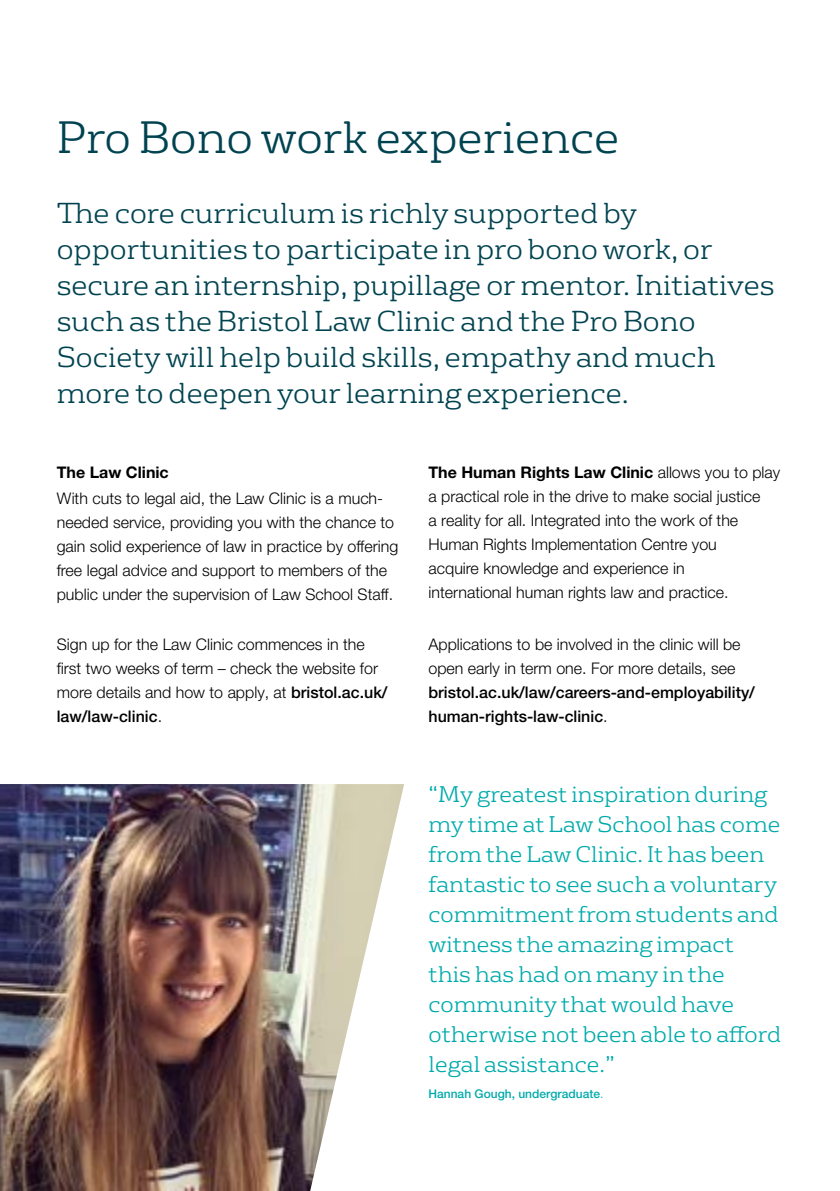
<style>
.page{position:relative;width:840px;height:1191px;background:#fff}
.page>*{position:absolute;margin:0;border:0;box-sizing:border-box;transform-origin:0 0}
.t1{font:300 44px "FS Rufus";color:#004350}
.t2{font:300 28px/36px "FS Rufus";color:#004350}
.t3{font:300 22px/30px "FS Rufus";color:#00aaab}
.t4{font:300 16px/24px "Helvetica Neue LT Pro";color:#000}
.t5{font:500 16px/24px "Helvetica Neue LT Pro";color:#000}
.t6{font:700 16px "Helvetica Neue LT Pro";color:#000}
.t7{font:500 12px "Helvetica Neue LT Pro";color:#00aaab}
.s1{font-weight:500}
.s2{font-weight:700}
.s3{font-weight:300}
</style>
<div class="page">
<img style="left:0;top:784px;width:404px;height:407px">
<h1 class="t1" style="left:57px;top:103px;width:564px">Pro Bono work experience</h1>
<p class="t2" style="left:57px;top:192px;width:719px">The core curriculum is richly supported by opportunities to participate in pro bono work, or secure an internship, pupillage or mentor. Initiatives such as the Bristol Law Clinic and the Pro Bono Society will help build skills, empathy and much more to deepen your learning experience.</p>
<p class="t6" style="left:57px;top:462px;width:113px">The Law Clinic</p>
<p class="t4" style="left:57px;top:485px;width:343px">With cuts to legal aid, the Law Clinic is a much&shy;needed service, providing you with the chance to gain solid experience of law in practice by offering free legal advice and support to members of the public under the supervision of Law School Staff.</p>
<p class="t4" style="left:57px;top:631px;width:332px">Sign up for the Law Clinic commences in the first two weeks of term – check the website for more details and how to apply, at <span class="s1">bristol.ac.uk/ law/law-clinic</span>.</p>
<p class="t4" style="left:428px;top:460px;width:353px"><span class="s2">The Human Rights Law Clinic</span> allows you to play a practical role in the drive to make social justice<br>a reality for all. Integrated into the work of the Human Rights Implementation Centre you<br>acquire knowledge and experience in<br>international human rights law and practice.</p>
<p class="t4" style="left:428px;top:631px;width:313px">Applications to be involved in the clinic will be open early in term one. For more details, see</p>
<p class="t5" style="left:428px;top:679px;width:328px">bristol.ac.uk/law/careers-and-employability/ human-rights-law-clinic<span class="s3">.</span></p>
<p class="t3" style="left:428px;top:777px;width:354px">“My greatest inspiration during my time at Law School has come from the Law Clinic. It has been fantastic to see such a voluntary commitment from students and witness the amazing impact this has had on many in the community that would have otherwise not been able to afford legal assistance.”</p>
<p class="t7" style="left:428px;top:1086px;width:176px">Hannah Gough, undergraduate<span class="s3">.</span></p>
</div>
